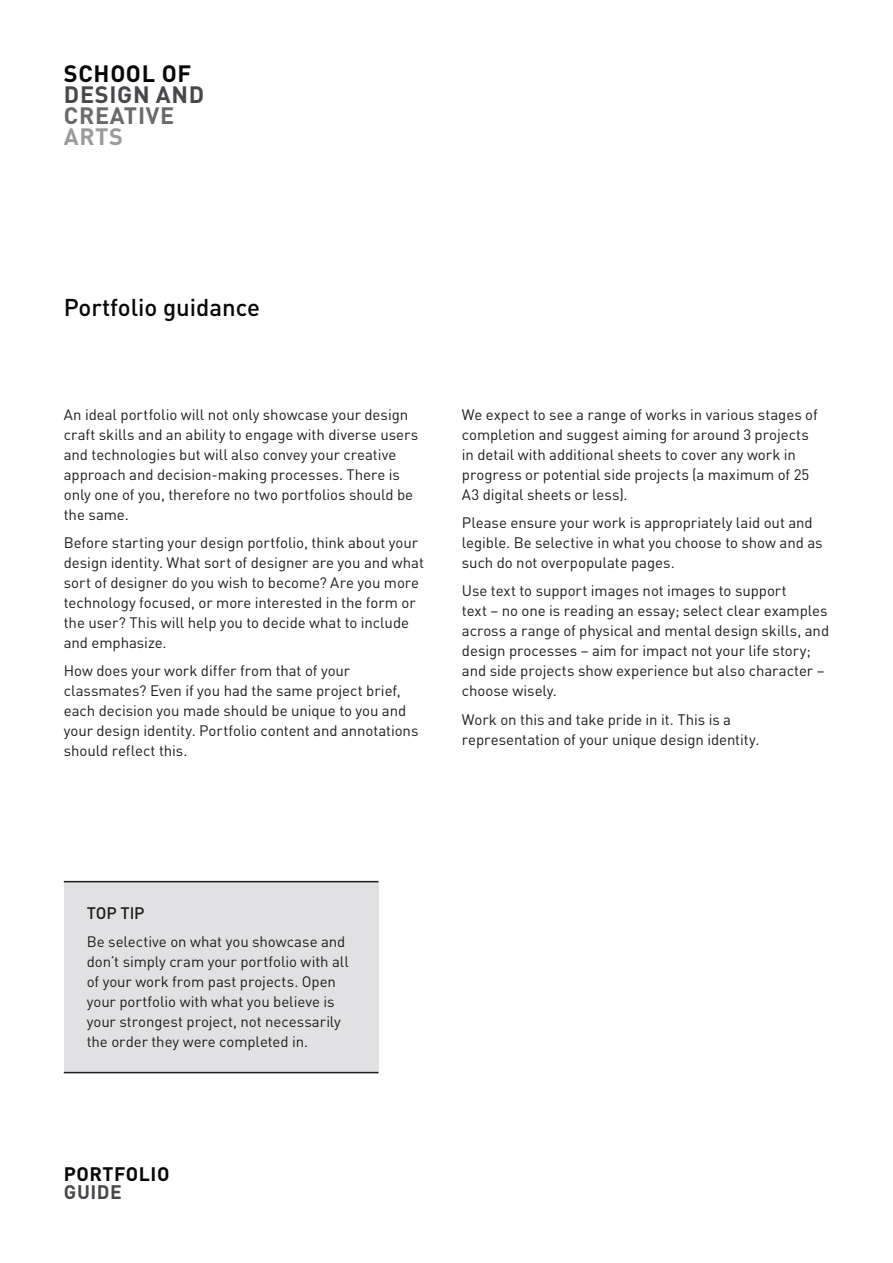
<style>
.page{position:relative;width:893px;height:1263px;background:#fff}
.page>*{position:absolute;margin:0;border:0;box-sizing:border-box;transform-origin:0 0}
.t1{font:500 24px "DINOT";color:#060608}
.t2{font:700 23.4px "DINOT";letter-spacing:.03em;color:#48484c}
.t3{font:700 23.4px "DINOT";letter-spacing:.03em;color:#060608}
.t4{font:700 23.4px "DINOT";letter-spacing:.03em;color:#6a6a6d}
.t5{font:700 23.4px "DINOT";color:#9b9b9e}
.t6{font:700 19.35px "DINOT";letter-spacing:.03em;color:#060608}
.t7{font:700 19.35px "DINOT";letter-spacing:.03em;color:#48484c}
.t8{font:500 16.5px "DINOT";letter-spacing:-.005em;color:#1d1d1b}
.t9{font:15px/20px "DINOT";letter-spacing:-.005em;color:#1d1d1b}
</style>
<div class="page">
<div style="left:64px;top:882px;width:314px;height:190px;background:#e1e1e3"></div>
<hr style="left:64px;top:1072px;width:314px;height:1px;background:#1d1d1b">
<hr style="left:64px;top:881px;width:314px;height:1px;background:#1d1d1b">
<h2 class="t3" style="left:64px;top:58px;width:129px">SCHOOL OF</h2>
<h2 class="t2" style="left:64px;top:79px;width:142px">DESIGN AND</h2>
<h2 class="t4" style="left:64px;top:100px;width:112px">CREATIVE</h2>
<h2 class="t5" style="left:64px;top:121px;width:61px">ARTS</h2>
<h1 class="t1" style="left:64px;top:292px;width:198px">Portfolio guidance</h1>
<p class="t9" style="left:64px;top:404px;width:356px">An ideal portfolio will not only showcase your design craft skills and an ability to engage with diverse users and technologies but will also convey your creative approach and decision-making processes. There is only one of you, therefore no two portfolios should be the same.</p>
<p class="t9" style="left:64px;top:532px;width:362px">Before starting your design portfolio, think about your design identity. What sort of designer are you and what sort of designer do you wish to become? Are you more technology focused, or more interested in the form or the user? This will help you to decide what to include and emphasize.</p>
<p class="t9" style="left:64px;top:661px;width:356px">How does your work differ from that of your classmates? Even if you had the same project brief, each decision you made should be unique to you and your design identity. Portfolio content and annotations should reflect this.</p>
<p class="t9" style="left:462px;top:404px;width:357px">We expect to see a range of works in various stages of completion and suggest aiming for around 3 projects in detail with additional sheets to cover any work in progress or potential side projects (a maximum of 25<br>A3 digital sheets or less).</p>
<p class="t9" style="left:462px;top:512px;width:362px">Please ensure your work is appropriately laid out and legible. Be selective in what you choose to show and as such do not overpopulate pages.</p>
<p class="t9" style="left:462px;top:581px;width:369px">Use text to support images not images to support<br>text – no one is reading an essay; select clear examples across a range of physical and mental design skills, and design processes – aim for impact not your life story; and side projects show experience but also character – choose wisely.</p>
<p class="t9" style="left:462px;top:709px;width:299px">Work on this and take pride in it. This is a representation of your unique design identity.</p>
<p class="t8" style="left:87px;top:902px;width:59px">TOP TIP</p>
<p class="t9" style="left:87px;top:931px;width:264px">Be selective on what you showcase and don’t simply cram your portfolio with all of your work from past projects. Open your portfolio with what you believe is your strongest project, not necessarily the order they were completed in.</p>
<p class="t6" style="left:64px;top:1162px;width:107px">PORTFOLIO</p>
<p class="t7" style="left:64px;top:1179px;width:60px">GUIDE</p>
</div>
